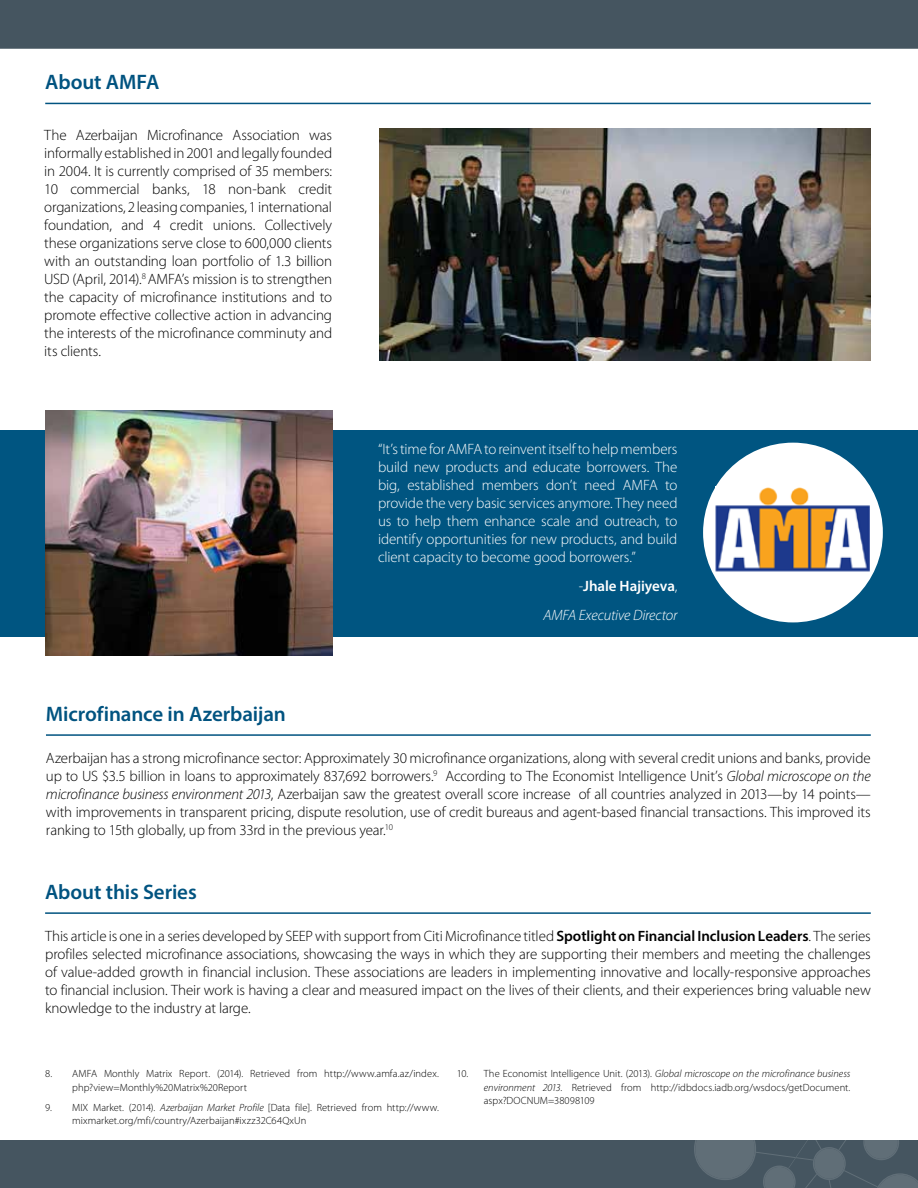
<style>
.page{position:relative;width:918px;height:1188px;background:#fff}
.page>*{position:absolute;margin:0;border:0;box-sizing:border-box;transform-origin:0 0}
.t1{font:600 21px "Myriad Pro";letter-spacing:-.01em;color:#015380}
.t2{font:300 15px/18px "Myriad Pro";letter-spacing:-.01em;color:#000;text-align:justify}
.t3{font:300 15px/18px "Myriad Pro";letter-spacing:-.005em;color:#fff;text-align:justify}
.t4{font:italic 300 15px/28.8px "Myriad Pro";letter-spacing:-.015em;color:#fff;text-align:right}
.t5{font:300 10.5px/13.5px "Myriad Pro";letter-spacing:.005em;color:#000}
.s1{font-style:normal}
.s2{font-weight:600;font-style:normal}
.s3{font-style:italic}
.s4{font-weight:600}
</style>
<div class="page">
<div style="left:0;top:430px;width:918px;height:206px;background:#005581"></div>
<hr style="left:45px;top:103px;width:826px;height:1px;background:#015380">
<div style="left:0;top:1137px;width:918px;height:51px;background:#455560"></div>
<div style="left:0;top:1134px;width:918px;height:6px;background:#fff"></div>
<div style="left:0;top:0;width:918px;height:49px;background:#455560"></div>
<svg style="left:694px;top:1140px;width:224px;height:48px"></svg>
<hr style="left:46px;top:734px;width:825px;height:2px;background:#015380">
<hr style="left:45px;top:912px;width:826px;height:2px;background:#015380">
<img style="left:380px;top:129px;width:491px;height:232px">
<img style="left:46px;top:410px;width:286px;height:246px">
<div style="left:703px;top:443px;width:180px;height:179px;background:#fff;border-radius:50%"></div>
<img style="left:715px;top:487px;width:155px;height:85px">
<h1 class="t1" style="left:45px;top:69px;width:116px">About AMFA</h1>
<p class="t2" style="left:44px;top:126px;width:289px">The Azerbaijan Microfinance Association was informally established in 2001 and legally founded in 2004. It is currently comprised of 35 members:<br>10 commercial banks, 18 non-bank credit organizations, 2 leasing companies, 1 international foundation, and 4 credit unions. Collectively these organizations serve close to 600,000 clients with an outstanding loan portfolio of 1.3 billion USD (April, 2014).<sup>8</sup> AMFA’s mission is to strengthen the capacity of microfinance institutions and to promote effective collective action in advancing the interests of the microfinance comminuty and its clients.</p>
<h1 class="t1" style="left:46px;top:700px;width:241px">Microfinance in Azerbaijan</h1>
<p class="t3" style="left:378px;top:440px;width:301px">“It’s time for AMFA to reinvent itself to help members build new products and educate borrowers. The big, established members don’t need AMFA to provide the very basic services anymore. They need us to help them enhance scale and outreach, to identify opportunities for new products, and build client capacity to become good borrowers.”</p>
<p class="t4" style="left:544px;top:572px;width:135px"><span class="s1">-</span><span class="s2">Jhale Hajiyeva</span><span class="s1">,<br></span>AMFA Executive Director</p>
<p class="t2" style="left:46px;top:749px;width:826px">Azerbaijan has a strong microfinance sector: Approximately 30 microfinance organizations, along with several credit unions and banks, provide up to US $3.5 billion in loans to approximately 837,692 borrowers.<sup>9</sup> According to The Economist Intelligence Unit’s <span class="s3">Global microscope on the microfinance business environment 2013</span>, Azerbaijan saw the greatest overall score increase of all countries analyzed in 2013—by 14 points— with improvements in transparent pricing, dispute resolution, use of credit bureaus and agent-based financial transactions. This improved its ranking to 15th globally, up from 33rd in the previous year.<sup>10</sup></p>
<h1 class="t1" style="left:45px;top:878px;width:153px">About this Series</h1>
<p class="t2" style="left:45px;top:927px;width:827px">This article is one in a series developed by SEEP with support from Citi Microfinance titled <span class="s4">Spotlight on Financial Inclusion Leaders</span>. The series profiles selected microfinance associations, showcasing the ways in which they are supporting their members and meeting the challenges of value-added growth in financial inclusion. These associations are leaders in implementing innovative and locally-responsive approaches to financial inclusion. Their work is having a clear and measured impact on the lives of their clients, and their experiences bring valuable new knowledge to the industry at large.</p>
<p class="t5" style="left:72px;top:1067px;width:368px;text-indent:-27px">8. AMFA Monthly Matrix Report. (2014). Retrieved from http://www.amfa.az/index. php?view=Monthly%20Matrix%20Report</p>
<p class="t5" style="left:72px;top:1100px;width:368px;text-indent:-27px">9. MIX Market. (2014). <span class="s3">Azerbaijan Market Profile</span> [Data file]. Retrieved from http://www. mixmarket.org/mfi/country/Azerbaijan#ixzz32C64QxUn</p>
<p class="t5" style="left:484px;top:1067px;width:368px;text-align:justify;text-indent:-27px">10. The Economist Intelligence Unit. (2013). <span class="s3">Global microscope on the microfinance business environment 2013</span>. Retrieved from http://idbdocs.iadb.org/wsdocs/getDocument. aspx?DOCNUM=38098109</p>
</div>
